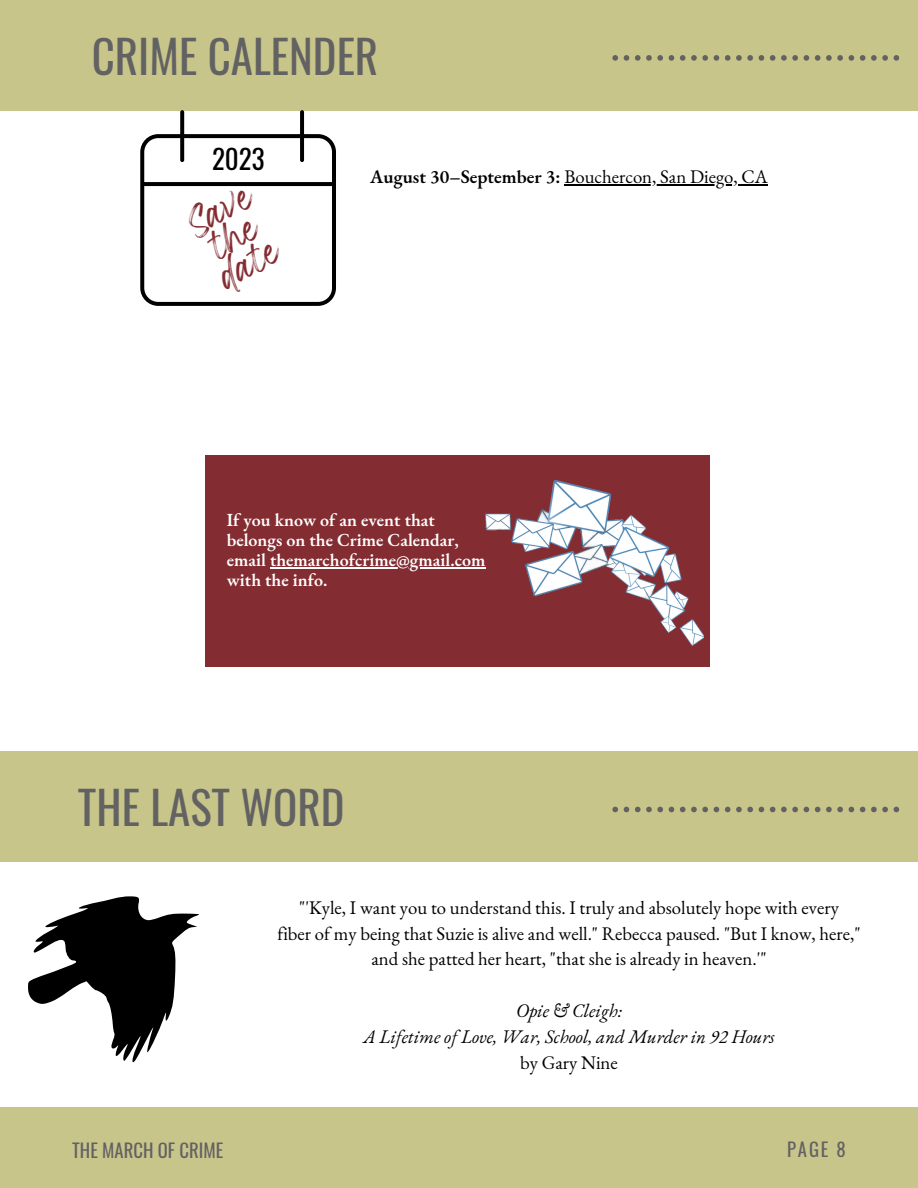
<style>
.page{position:relative;width:918px;height:1188px;background:#fff}
.page>*{position:absolute;margin:0;border:0;box-sizing:border-box;transform-origin:0 0}
.t1{font:45px "Oswald";color:#636263}
.t2{font:27px "Oswald";color:#000}
.t3{font:22.35px "Wonderful Branding";color:#832c32}
.t4{font:18.75px "EB Garamond";color:#000}
.t5{font:italic 18.75px "EB Garamond";color:#000}
.t6{font:18.75px "Oswald";color:#636263}
.t7{font:600 18px/20.2px "EB Garamond";color:#fff}
.s1{font-weight:600}
</style>
<div class="page">
<div style="left:0;top:1107px;width:918px;height:81px;background:#c8c58a"></div>
<div style="left:0;top:0;width:918px;height:110px;background:#c8c58a"></div>
<div style="left:0;top:752px;width:918px;height:110px;background:#c8c58a"></div>
<svg style="left:612px;top:55px;width:287px;height:6px"></svg>
<svg style="left:612px;top:807px;width:287px;height:5px"></svg>
<svg style="left:28px;top:896px;width:171px;height:167px"></svg>
<div style="left:205px;top:456px;width:505px;height:211px;background:#832c32"></div>
<img style="left:486px;top:480px;width:218px;height:165px">
<hr style="left:564px;top:184px;width:204px;height:2px;background:#000">
<hr style="left:270px;top:567px;width:216px;height:1px;background:#fff">
<svg style="left:140px;top:110px;width:196px;height:196px"></svg>
<p class="t1" style="left:92px;top:21px;width:288px">CRIME CALENDER</p>
<p class="t2" style="left:212px;top:138px;width:54px">2023</p>
<p class="t3" style="left:188px;top:221px;width:71px;rotate:-29deg">Save</p>
<p class="t3" style="left:220px;top:272px;width:64px;rotate:-29deg">date</p>
<p class="t4" style="left:370px;top:164px;width:399px"><span class="s1">August 30–September 3:</span> Bouchercon, San Diego, CA</p>
<p class="t7" style="left:227px;top:509px;width:260px">If you know of an event that belongs on the Crime Calendar, email themarchofcrime@gmail.com</p>
<p class="t7" style="left:227px;top:570px;width:102px">with the info.</p>
<p class="t1" style="left:78px;top:773px;width:268px">THE LAST WORD</p>
<p class="t4" style="left:299px;top:895px;width:541px">"'Kyle, I want you to understand this. I truly and absolutely hope with every</p>
<p class="t4" style="left:277px;top:921px;width:585px">fiber of my being that Suzie is alive and well." Rebecca paused. "But I know, here,"</p>
<p class="t4" style="left:371px;top:947px;width:397px">and she patted her heart, "that she is already in heaven.'"</p>
<p class="t5" style="left:516px;top:998px;width:108px">Opie &amp; Cleigh:</p>
<p class="t5" style="left:363px;top:1024px;width:413px">A Lifetime of Love, War, School, and Murder in 92 Hours</p>
<p class="t4" style="left:520px;top:1050px;width:99px">by Gary Nine</p>
<p class="t6" style="left:72px;top:1136px;width:153px">THE MARCH OF CRIME</p>
<p class="t6" style="left:787px;top:1135px;width:60px">PAGE 8</p>
</div>
